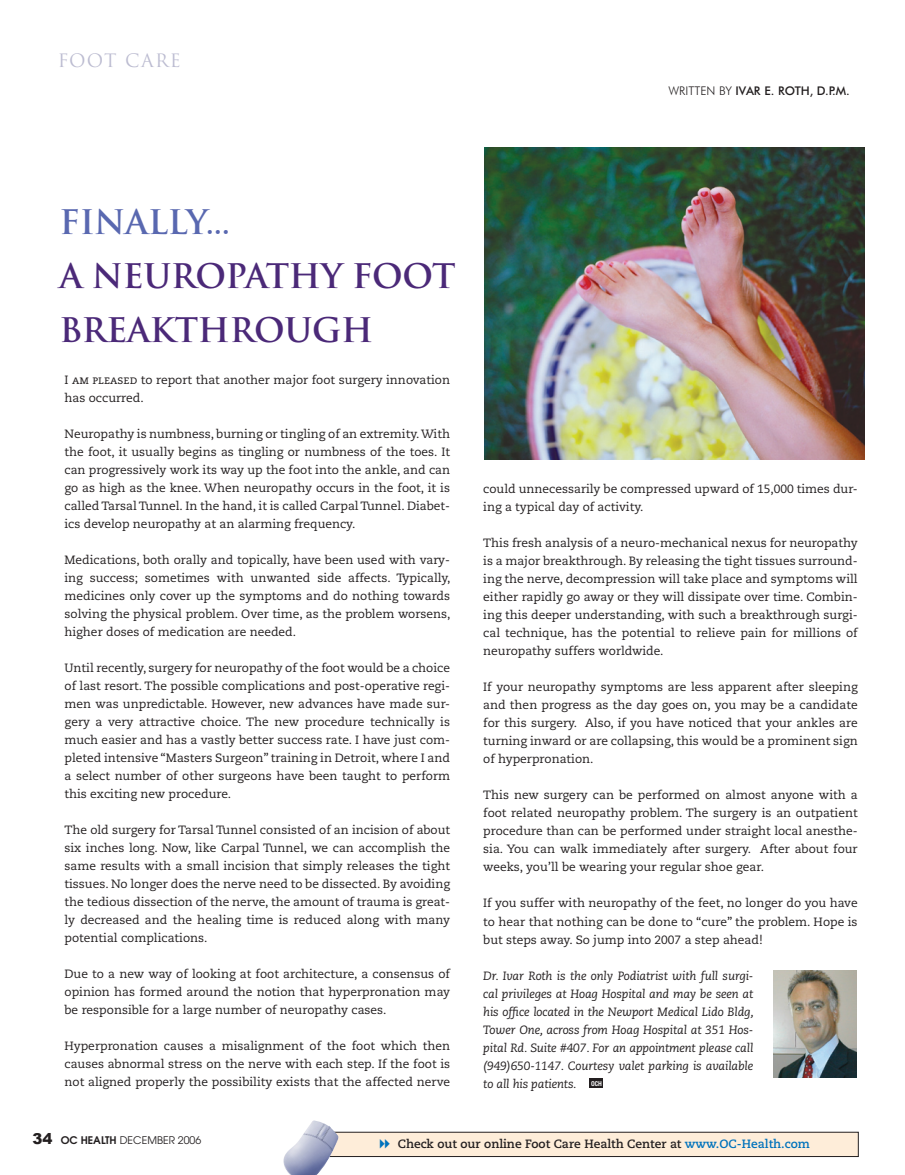
<style>
.page{position:relative;width:905px;height:1175px;background:#fff}
.page>*{position:absolute;margin:0;border:0;box-sizing:border-box;transform-origin:0 0}
.t1{font:700 33px/54px "Trajan Pro";letter-spacing:-.01em;color:#4b2978}
.t2{font:18px "Trajan Pro";letter-spacing:.075em;color:#8080a8}
.t3{font:12px/18px "Caecilia";color:#231f20;text-align:justify}
.Body_Cae_Rom_8_12{font:italic 12px/18px "Caecilia";letter-spacing:-.01em;color:#231f20;text-align:justify}
.Body_Cae_Rom_8_12-2{font:700 12px "Caecilia";color:#231f20}
.Body_Cae_Rom_8_12-3{font:500 12px "Futura BT";color:#231f20}
.t4{font:10.5px "Avant Garde";color:#231f20}
.t5{font:700 condensed 6.3px "Swiss 721 BT";color:#fff}
.s1{font-weight:300}
.s2{color:#5968b0}
.s3{font-family:"Caecilia Roman SC"}
.s4{font-family:"Arial";font-weight:900;font-size:15px}
.s5{font-weight:600}
.s6{color:#0072bc}
</style>
<div class="page">
<div style="left:319px;top:1132px;width:539px;height:24px;background:#feedd9"></div>
<div style="left:319px;top:1132px;width:539px;height:24px;border:1px solid #231f20"></div>
<img style="left:283px;top:1120px;width:76px;height:54px">
<img style="left:485px;top:148px;width:379px;height:311px">
<div style="left:589px;top:1078px;width:14px;height:10px;background:#231f20"></div>
<img style="left:774px;top:970px;width:82px;height:107px">
<h2 class="t2" style="left:57px;top:49px;width:125px">FOOT CARE</h2>
<p class="Body_Cae_Rom_8_12-3" style="left:668px;top:84px;width:183px"><span class="s1">WRITTEN BY</span> IVAR E. ROTH, D.P.M.</p>
<p class="t1" style="left:59px;top:196px;width:397px"><span class="s2">FINALLY...<br></span>A NEUROPATHY FOOT<br>BREAKTHROUGH</p>
<p class="t3" style="left:64px;top:371px;width:387px"><span class="s3">I am pleased</span> to report that another major foot surgery innovation has occurred.</p>
<p class="t3" style="left:64px;top:425px;width:387px">Neuropathy is numbness, burning or tingling of an extremity. With the foot, it usually begins as tingling or numbness of the toes. It can progressively work its way up the foot into the ankle, and can go as high as the knee. When neuropathy occurs in the foot, it is called Tarsal Tunnel. In the hand, it is called Carpal Tunnel. Diabet&shy;ics develop neuropathy at an alarming frequency.</p>
<p class="t3" style="left:64px;top:551px;width:387px">Medications, both orally and topically, have been used with vary&shy;ing success; sometimes with unwanted side affects. Typically, medicines only cover up the symptoms and do nothing towards solving the physical problem. Over time, as the problem worsens, higher doses of medication are needed.</p>
<p class="t3" style="left:64px;top:659px;width:387px">Until recently, surgery for neuropathy of the foot would be a choice of last resort. The possible complications and post-operative regi&shy;men was unpredictable. However, new advances have made sur&shy;gery a very attractive choice. The new procedure technically is much easier and has a vastly better success rate. I have just com&shy;pleted intensive “Masters Surgeon” training in Detroit, where I and a select number of other surgeons have been taught to perform this exciting new procedure.</p>
<p class="t3" style="left:64px;top:821px;width:387px">The old surgery for Tarsal Tunnel consisted of an incision of about six inches long. Now, like Carpal Tunnel, we can accomplish the same results with a small incision that simply releases the tight tissues. No longer does the nerve need to be dissected. By avoiding the tedious dissection of the nerve, the amount of trauma is great&shy;ly decreased and the healing time is reduced along with many potential complications.</p>
<p class="t3" style="left:64px;top:965px;width:387px">Due to a new way of looking at foot architecture, a consensus of opinion has formed around the notion that hyperpronation may be responsible for a large number of neuropathy cases.</p>
<p class="t3" style="left:64px;top:1037px;width:387px">Hyperpronation causes a misalignment of the foot which then causes abnormal stress on the nerve with each step. If the foot is not aligned properly the possibility exists that the affected nerve</p>
<p class="t3" style="left:483px;top:480px;width:376px">could unnecessarily be compressed upward of 15,000 times dur&shy;ing a typical day of activity.</p>
<p class="t3" style="left:483px;top:534px;width:376px">This fresh analysis of a neuro-mechanical nexus for neuropathy is a major breakthrough. By releasing the tight tissues surround&shy;ing the nerve, decompression will take place and symptoms will either rapidly go away or they will dissipate over time. Combin&shy;ing this deeper understanding, with such a breakthrough surgi&shy;cal technique, has the potential to relieve pain for millions of neuropathy suffers worldwide.</p>
<p class="t3" style="left:483px;top:678px;width:376px">If your neuropathy symptoms are less apparent after sleeping and then progress as the day goes on, you may be a candidate for this surgery. Also, if you have noticed that your ankles are turning inward or are collapsing, this would be a prominent sign of hyperpronation.</p>
<p class="t3" style="left:483px;top:786px;width:376px">This new surgery can be performed on almost anyone with a foot related neuropathy problem. The surgery is an outpatient procedure than can be performed under straight local anesthe&shy;sia. You can walk immediately after surgery. After about four weeks, you’ll be wearing your regular shoe gear.</p>
<p class="t3" style="left:483px;top:894px;width:376px">If you suffer with neuropathy of the feet, no longer do you have to hear that nothing can be done to “cure” the problem. Hope is but steps away. So jump into 2007 a step ahead!</p>
<p class="Body_Cae_Rom_8_12" style="left:483px;top:966px;width:272px">Dr. Ivar Roth is the only Podiatrist with full surgi&shy;cal privileges at Hoag Hospital and may be seen at his office located in the Newport Medical Lido Bldg, Tower One, across from Hoag Hospital at 351 Hos&shy;pital Rd. Suite #407. For an appointment please call (949)650-1147. Courtesy valet parking is available to all his patients.</p>
<p class="t5" style="left:591px;top:1080px;width:13px">OCH</p>
<p class="t4" style="left:32px;top:1133px;width:170px"><span class="s4">34</span> <span class="s5">OC HEALTH</span> DECEMBER 2006</p>
<p class="Body_Cae_Rom_8_12-2" style="left:398px;top:1137px;width:413px">Check out our online Foot Care Health Center at <span class="s6">www.OC-Health.com</span></p>
</div>
